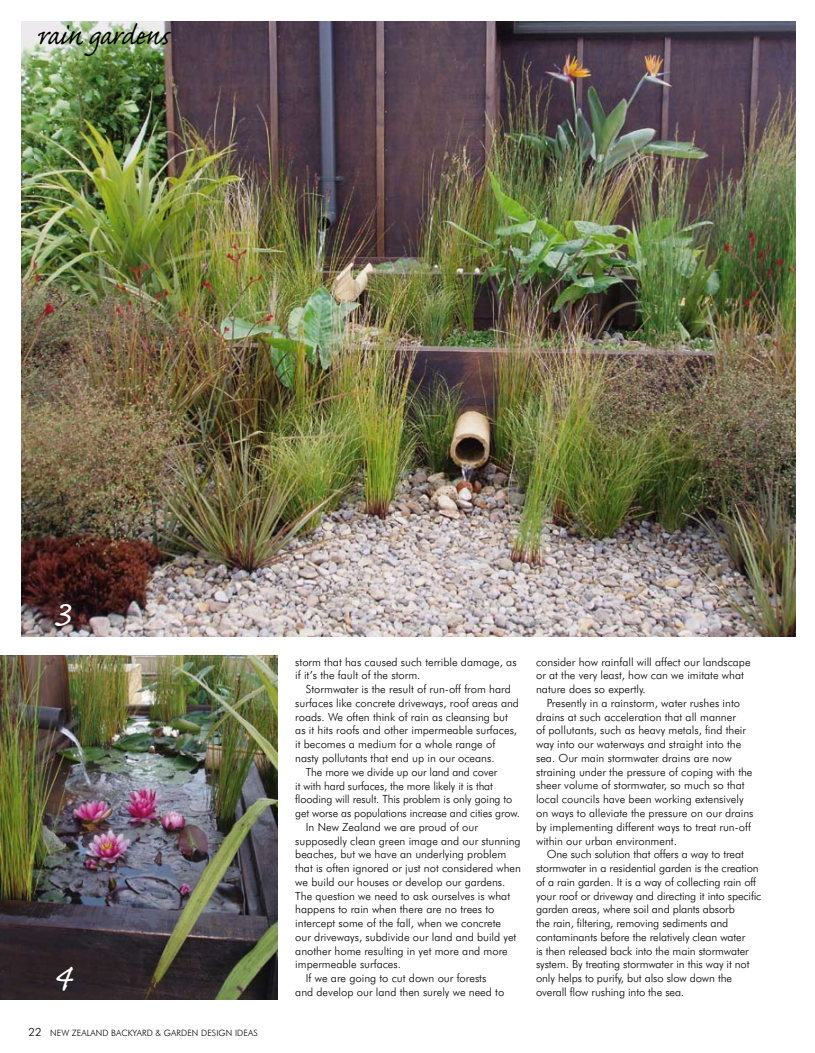
<style>
.page{position:relative;width:815px;height:1053px;background:#fff}
.page>*{position:absolute;margin:0;border:0;box-sizing:border-box;transform-origin:0 0}
.t1{font:46.25px "Caflisch Script Pro";color:#fff}
.t2{font:35px "Caflisch Script Pro";letter-spacing:-.02em;color:#000}
.t3{font:300 11.25px/13.8px "Futura BT";color:#000}
.t4{font:300 8.75px "Futura BT";letter-spacing:.01em;color:#000}
.s1{font-size:11.25px}
</style>
<div class="page">
<img style="left:21px;top:21px;width:774px;height:615px">
<img style="left:0;top:655px;width:278px;height:344px">
<h2 class="t2" style="left:35px;top:18px;width:136px">rain gardens</h2>
<h1 class="t1" style="left:53px;top:590px;width:19px">3</h1>
<h1 class="t1" style="left:53px;top:952px;width:19px">4</h1>
<p class="t4" style="left:28px;top:1027px;width:231px"><span class="s1">22</span> NEW zealan d Backyard &amp; garden Design I deas</p>
<p class="t3" style="left:295px;top:654px;width:223px">storm that has caused such terrible damage, as if it’s the fault of the storm.</p>
<p class="t3" style="left:306px;top:682px;width:206px">Stormwater is the result of run-off from hard</p>
<p class="t3" style="left:295px;top:696px;width:225px">surfaces like concrete driveways, roof areas and</p>
<p class="t3" style="left:295px;top:709px;width:214px">roads. We often think of rain as cleansing but</p>
<p class="t3" style="left:295px;top:723px;width:223px">as it hits roofs and other impermeable surfaces,</p>
<p class="t3" style="left:295px;top:737px;width:201px">it becomes a medium for a whole range of</p>
<p class="t3" style="left:295px;top:751px;width:201px">nasty pollutants that end up in our oceans.</p>
<p class="t3" style="left:306px;top:764px;width:193px">The more we divide up our land and cover</p>
<p class="t3" style="left:295px;top:778px;width:199px">it with hard surfaces, the more likely it is that</p>
<p class="t3" style="left:295px;top:792px;width:219px">flooding will result. This problem is only going to</p>
<p class="t3" style="left:295px;top:806px;width:226px">get worse as populations increase and cities grow.</p>
<p class="t3" style="left:306px;top:819px;width:174px">I n New Zealand we are proud of our</p>
<p class="t3" style="left:295px;top:833px;width:227px">supposedly clean green image and our stunning</p>
<p class="t3" style="left:295px;top:847px;width:213px">beaches, but we have an underlying problem</p>
<p class="t3" style="left:295px;top:861px;width:227px">that is often ignored or just not considered when</p>
<p class="t3" style="left:295px;top:874px;width:212px">we build our houses or develop our gardens.</p>
<p class="t3" style="left:295px;top:888px;width:216px">The question we need to ask ourselves is what</p>
<p class="t3" style="left:295px;top:902px;width:201px">happens to rain when there are no trees to</p>
<p class="t3" style="left:295px;top:916px;width:207px">intercept some of the fall, when we concrete</p>
<p class="t3" style="left:295px;top:929px;width:223px">our driveways, subdivide our land and build yet</p>
<p class="t3" style="left:295px;top:943px;width:214px">another home resulting in yet more and more</p>
<p class="t3" style="left:295px;top:957px;width:107px">impermeable surfaces.</p>
<p class="t3" style="left:306px;top:971px;width:182px">If we are going to cut down our forests</p>
<p class="t3" style="left:295px;top:984px;width:211px">and develop our land then surely we need to</p>
<p class="t3" style="left:536px;top:654px;width:216px">consider how rainfall will affect our landscape or at the very least, how can we imitate what nature does so expertly.</p>
<p class="t3" style="left:536px;top:696px;width:219px;text-indent:11px">Presently in a rainstorm, water rushes into drains at such acceleration that all manner<br>of pollutants, such as heavy metals, find their way into our waterways and straight into the sea. Our main stormwater drains are now straining under the pressure of coping with the sheer volume of stormwater, so much so that local councils have been working extensively on ways to alleviate the pressure on our drains by implementing different ways to treat run-off within our urban environment.</p>
<p class="t3" style="left:536px;top:847px;width:227px;text-indent:11px">One such solution that offers a way to treat stormwater in a residential garden is the creation of a rain garden. It is a way of collecting rain off your roof or driveway and directing it into specific garden areas, where soil and plants absorb<br>the rain, filtering, removing sediments and contaminants before the relatively clean water<br>is then released back into the main stormwater system. By treating stormwater in this way it not only helps to purify, but also slow down the overall flow rushing into the sea.</p>
</div>
